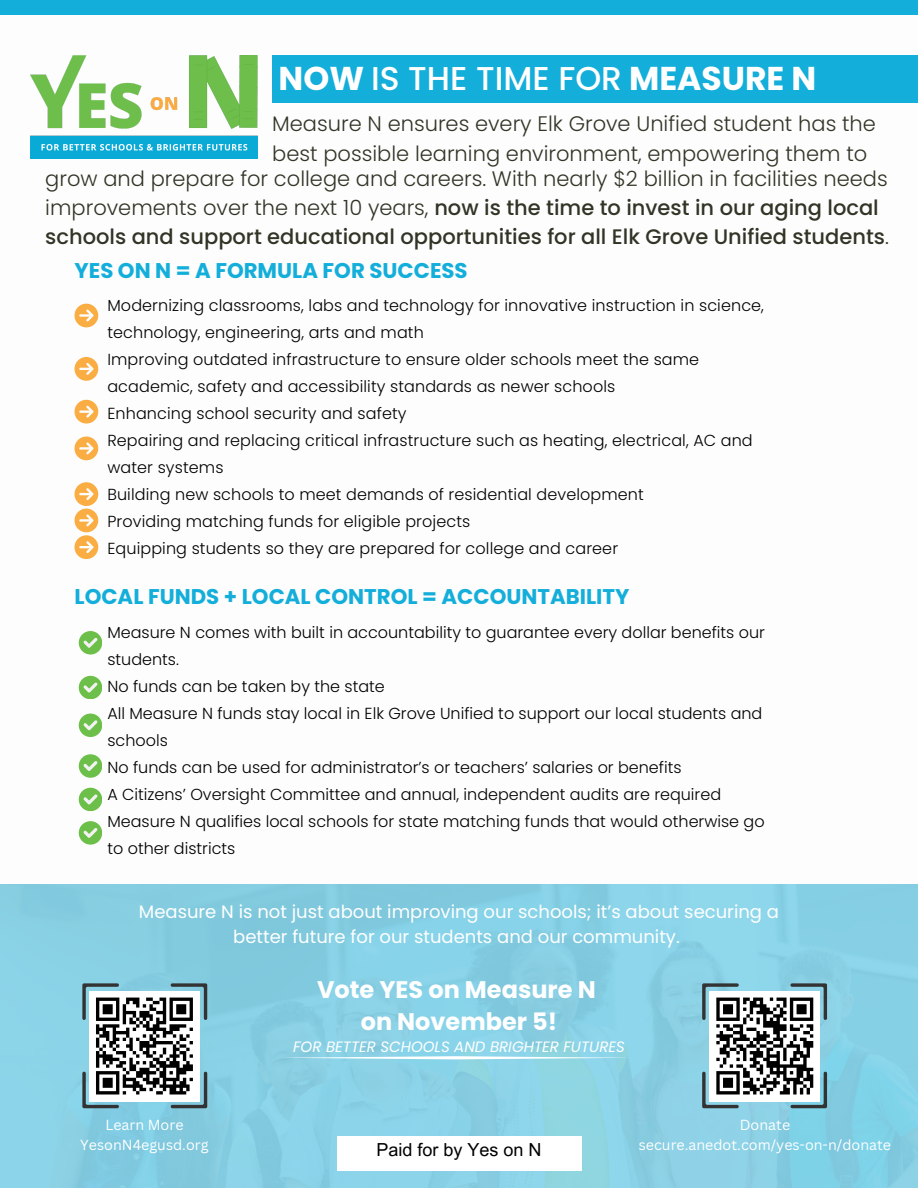
<style>
.page{position:relative;width:918px;height:1188px;background:#fff}
.page>*{position:absolute;margin:0;border:0;box-sizing:border-box;transform-origin:0 0}
.t1{font:500 33px "Poppins";color:#fff}
.t2{font:700 24px/32.7px "Poppins";color:#fff;text-align:center}
.t3{font:700 21.3px "Poppins";color:#14aeda}
.t4{font:500 21px/29.2px "Poppins";color:#323426}
.t5{font:300 21px/29.2px "Poppins";color:#323426}
.t6{font:18px/24.8px "Poppins";color:#fff;text-align:center}
.t7{font:18px "Arial MT Pro";color:#000}
.t8{font:300 16.05px/27px "Poppins";letter-spacing:.005em;color:#000}
.t9{font:italic 15px "Poppins";color:#fff}
.t10{font:14.25px "Canva Sans";color:#fff}
.s1{font-weight:700}
.s2{font-weight:300}
</style>
<div class="page">
<div style="left:0;top:0;width:918px;height:15px;background:#14aeda"></div>
<svg style="left:75px;top:304px;width:23px;height:23px"></svg>
<svg style="left:75px;top:400px;width:23px;height:24px"></svg>
<svg style="left:75px;top:437px;width:23px;height:23px"></svg>
<svg style="left:75px;top:482px;width:23px;height:77px"></svg>
<svg style="left:75px;top:357px;width:23px;height:24px"></svg>
<svg style="left:79px;top:631px;width:23px;height:23px"></svg>
<svg style="left:79px;top:676px;width:23px;height:23px"></svg>
<svg style="left:79px;top:714px;width:23px;height:23px"></svg>
<svg style="left:79px;top:754px;width:23px;height:23px"></svg>
<svg style="left:79px;top:788px;width:23px;height:23px"></svg>
<svg style="left:79px;top:821px;width:23px;height:23px"></svg>
<div style="left:0;top:885px;width:918px;height:303px;background:#88d1e5"></div>
<div style="left:337px;top:1136px;width:244px;height:34px;background:#fff"></div>
<svg style="left:82px;top:983px;width:125px;height:125px;background:#929ea1"></svg>
<svg style="left:702px;top:983px;width:125px;height:125px;background:#929da0"></svg>
<div style="left:272px;top:55px;width:646px;height:48px;background:#14aeda"></div>
<svg style="left:284px;top:1056px;width:343px;height:3px"></svg>
<img style="left:30px;top:55px;width:227px;height:104px">
<p class="t1" style="left:279px;top:55px;width:539px"><span class="s1">NOW</span> IS THE TIME FOR <span class="s1">MEASURE N</span></p>
<p class="t5" style="left:272px;top:109px;width:605px">Measure N ensures every Elk Grove Unified student has the best possible learning environment, empowering them to</p>
<p class="t4" style="left:45px;top:164px;width:845px"><span class="s2">grow and prepare for college and careers. With nearly $2 billion in facilities needs improvements over the next 10 years,</span> now is the time to invest in our aging local schools and support educational opportunities for all Elk Grove Unified students<span class="s2">.</span></p>
<h1 class="t3" style="left:75px;top:256px;width:395px">YES ON N = A FORMULA FOR SUCCESS</h1>
<p class="t8" style="left:107px;top:292px;width:658px">Modernizing classrooms, labs and technology for innovative instruction in science, technology, engineering, arts and math<br>Improving outdated infrastructure to ensure older schools meet the same academic, safety and accessibility standards as newer schools<br>Enhancing school security and safety<br>Repairing and replacing critical infrastructure such as heating, electrical, AC and water systems<br>Building new schools to meet demands of residential development<br>Providing matching funds for eligible projects<br>Equipping students so they are prepared for college and career</p>
<h4 class="t3" style="left:75px;top:582px;width:556px">LOCAL FUNDS + LOCAL CONTROL = ACCOUNTABILITY</h4>
<h4 class="t8" style="left:107px;top:619px;width:659px">Measure N comes with built in accountability to guarantee every dollar benefits our students.<br>No funds can be taken by the state<br>All Measure N funds stay local in Elk Grove Unified to support our local students and schools<br>No funds can be used for administrator’s or teachers’ salaries or benefits<br>A Citizens’ Oversight Committee and annual, independent audits are required Measure N qualifies local schools for state matching funds that would otherwise go to other districts</h4>
<h2 class="t6" style="left:139px;top:899px;width:642px">Measure N is not just about improving our schools; it’s about securing a better future for our students and our community.</h2>
<h5 class="t2" style="left:317px;top:973px;width:280px">Vote YES on Measure N on November 5!</h5>
<p class="t10" style="left:105px;top:1115px;width:80px">Learn More</p>
<p class="t10" style="left:80px;top:1134px;width:130px">YesonN4egusd.org</p>
<p class="t9" style="left:293px;top:1036px;width:333px">FOR BETTER SCHOOLS AND BRIGHTER FUTURES</p>
<p class="t7" style="left:376px;top:1143px;width:167px">Paid for by Yes on N</p>
<h2 class="t10" style="left:740px;top:1115px;width:52px">Donate</h2>
<p class="t10" style="left:639px;top:1134px;width:254px">secure.anedot.com/yes-on-n/donate</p>
</div>
